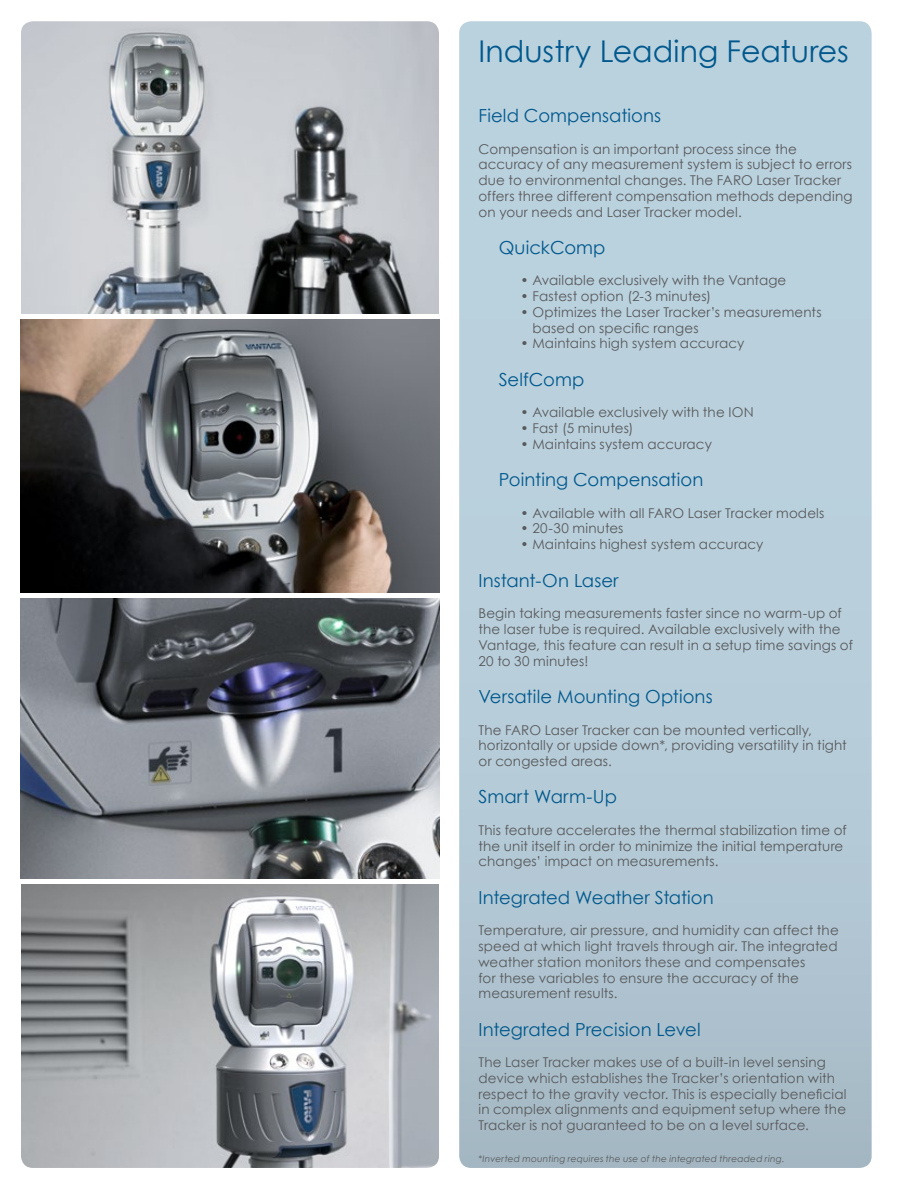
<style>
.page{position:relative;width:918px;height:1188px;background:#fff}
.page>*{position:absolute;margin:0;border:0;box-sizing:border-box;transform-origin:0 0}
.t1{font:30px "Century Gothic";color:#00588d}
.t2{font:18px "Century Gothic";letter-spacing:.005em;color:#00588d}
.t3{font:13.5px/15.8px "Century Gothic";letter-spacing:.01em;color:#58595b}
.t4{font:italic 9px "Century Gothic";letter-spacing:.025em;color:#58595b}
</style>
<div class="page">
<svg style="left:459px;top:21px;width:413px;height:1147px"></svg>
<img style="left:21px;top:884px;width:418px;height:284px">
<img style="left:21px;top:21px;width:418px;height:293px">
<img style="left:21px;top:319px;width:418px;height:560px">
<svg style="left:21px;top:593px;width:418px;height:4px"></svg>
<h1 class="t1" style="left:478px;top:30px;width:372px">Industry Leading Features</h1>
<h2 class="t2" style="left:478px;top:103px;width:184px">Field Compensations</h2>
<p class="t3" style="left:478px;top:141px;width:376px">Compensation is an important process since the accuracy of any measurement system is subject to errors due to environmental changes. The FARO Laser Tracker offers three different compensation methods depending on your needs and Laser Tracker model.</p>
<h2 class="t2" style="left:499px;top:235px;width:108px">QuickComp</h2>
<p class="t3" style="left:521px;top:273px;width:267px">• Available exclusively with the Vantage</p>
<p class="t3" style="left:521px;top:288px;width:192px">• Fastest option (2-3 minutes)</p>
<p class="t3" style="left:532px;top:304px;width:291px;text-indent:-12px">• Optimizes the Laser Tracker’s measurements based on specific ranges</p>
<p class="t3" style="left:521px;top:336px;width:225px">• Maintains high system accuracy</p>
<h2 class="t2" style="left:499px;top:367px;width:87px">SelfComp</h2>
<p class="t3" style="left:521px;top:404px;width:235px">• Available exclusively with the ION</p>
<p class="t3" style="left:521px;top:420px;width:114px">• Fast (5 minutes)</p>
<p class="t3" style="left:521px;top:436px;width:193px">• Maintains system accuracy</p>
<h2 class="t2" style="left:499px;top:467px;width:206px">Pointing Compensation</h2>
<p class="t3" style="left:521px;top:505px;width:305px">• Available with all FARO Laser Tracker models</p>
<p class="t3" style="left:521px;top:520px;width:104px">• 20-30 minutes</p>
<p class="t3" style="left:521px;top:536px;width:244px">• Maintains highest system accuracy</p>
<h2 class="t2" style="left:478px;top:568px;width:142px">Instant-On Laser</h2>
<p class="t3" style="left:478px;top:606px;width:376px">Begin taking measurements faster since no warm-up of the laser tube is required. Available exclusively with the Vantage, this feature can result in a setup time savings of 20 to 30 minutes!</p>
<h2 class="t2" style="left:478px;top:684px;width:236px">Versatile Mounting Options</h2>
<p class="t3" style="left:478px;top:722px;width:370px">The FARO Laser Tracker can be mounted vertically, horizontally or upside down*, providing versatility in tight or congested areas.</p>
<h2 class="t2" style="left:478px;top:784px;width:140px">Smart Warm-Up</h2>
<p class="t3" style="left:478px;top:822px;width:370px">This feature accelerates the thermal stabilization time of the unit itself in order to minimize the initial temperature changes’ impact on measurements.</p>
<h2 class="t2" style="left:478px;top:885px;width:237px">Integrated Weather Station</h2>
<p class="t3" style="left:478px;top:922px;width:362px">Temperature, air pressure, and humidity can affect the speed at which light travels through air. The integrated weather station monitors these and compensates<br>for these variables to ensure the accuracy of the measurement results.</p>
<h2 class="t2" style="left:478px;top:1017px;width:224px">Integrated Precision Level</h2>
<p class="t3" style="left:478px;top:1054px;width:370px">The Laser Tracker makes use of a built-in level sensing device which establishes the Tracker’s orientation with respect to the gravity vector. This is especially beneficial in complex alignments and equipment setup where the Tracker is not guaranteed to be on a level surface.</p>
<p class="t4" style="left:478px;top:1152px;width:308px">*Inverted mounting requires the use of the integrated threaded ring.</p>
</div>
